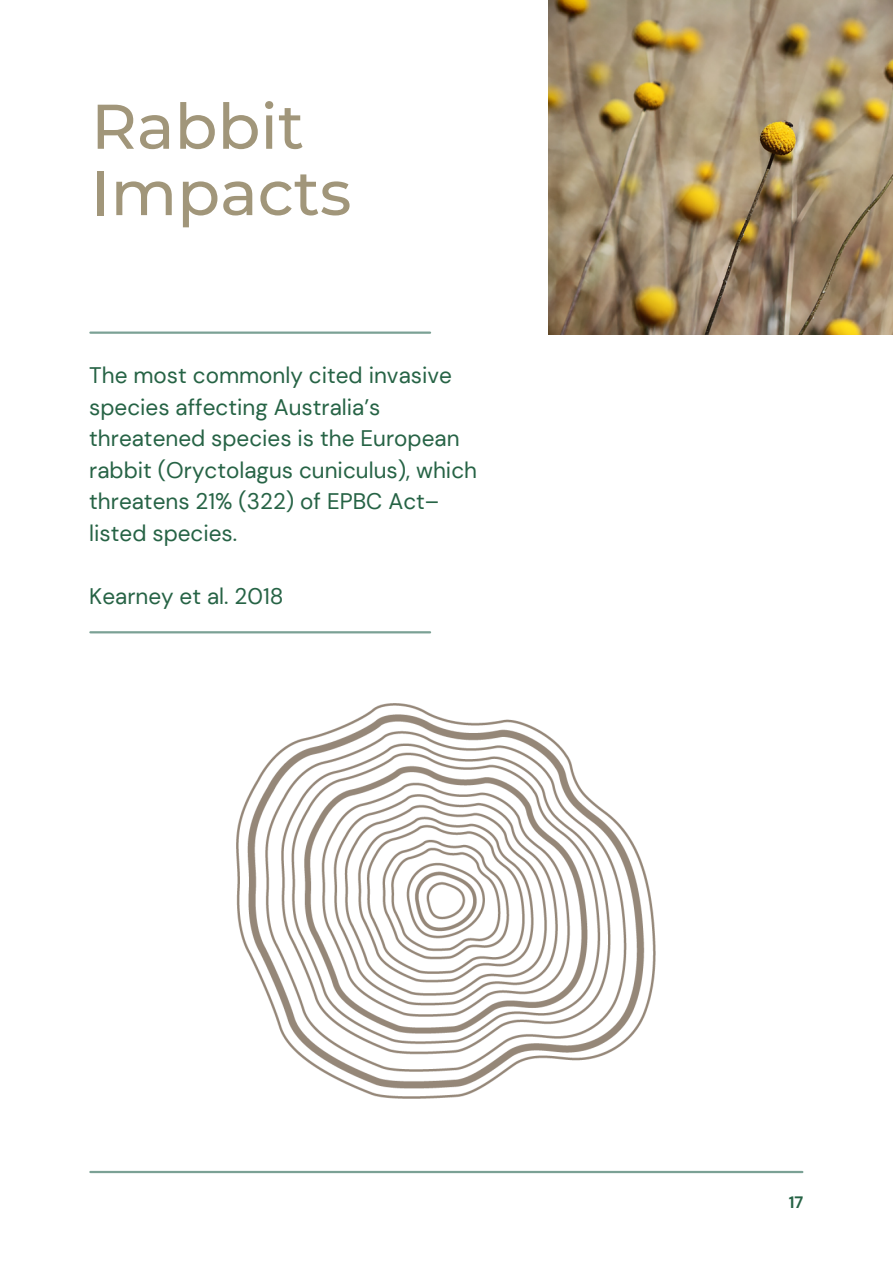
<style>
.page{position:relative;width:893px;height:1264px;background:#fff}
.page>*{position:absolute;margin:0;border:0;box-sizing:border-box;transform-origin:0 0}
.t1{font:500 63px/66.3px "Montserrat";color:#a1967a}
.t2{font:22.5px/31.5px "DM Sans";color:#266345}
.t3{font:700 16.5px "DM Sans";color:#266345}
</style>
<div class="page">
<hr style="left:90px;top:1170px;width:712px;height:3px;background:#7ba195">
<hr style="left:90px;top:331px;width:340px;height:3px;background:#7ba195">
<img style="left:548px;top:0;width:344px;height:334px">
<img style="left:236px;top:703px;width:420px;height:395px">
<hr style="left:90px;top:631px;width:340px;height:2px;background:#7ba195">
<h1 class="t1" style="left:91px;top:93px;width:262px">Rabbit<br>Impacts</h1>
<p class="t2" style="left:89px;top:360px;width:389px">The most commonly cited invasive species affecting Australia’s threatened species is the European rabbit (Oryctolagus cuniculus), which threatens 21% (322) of EPBC Act– listed species.</p>
<p class="t2" style="left:89px;top:580px;width:196px">Kearney et al. 2018</p>
<p class="t3" style="left:788px;top:1192px;width:16px">17</p>
</div>
